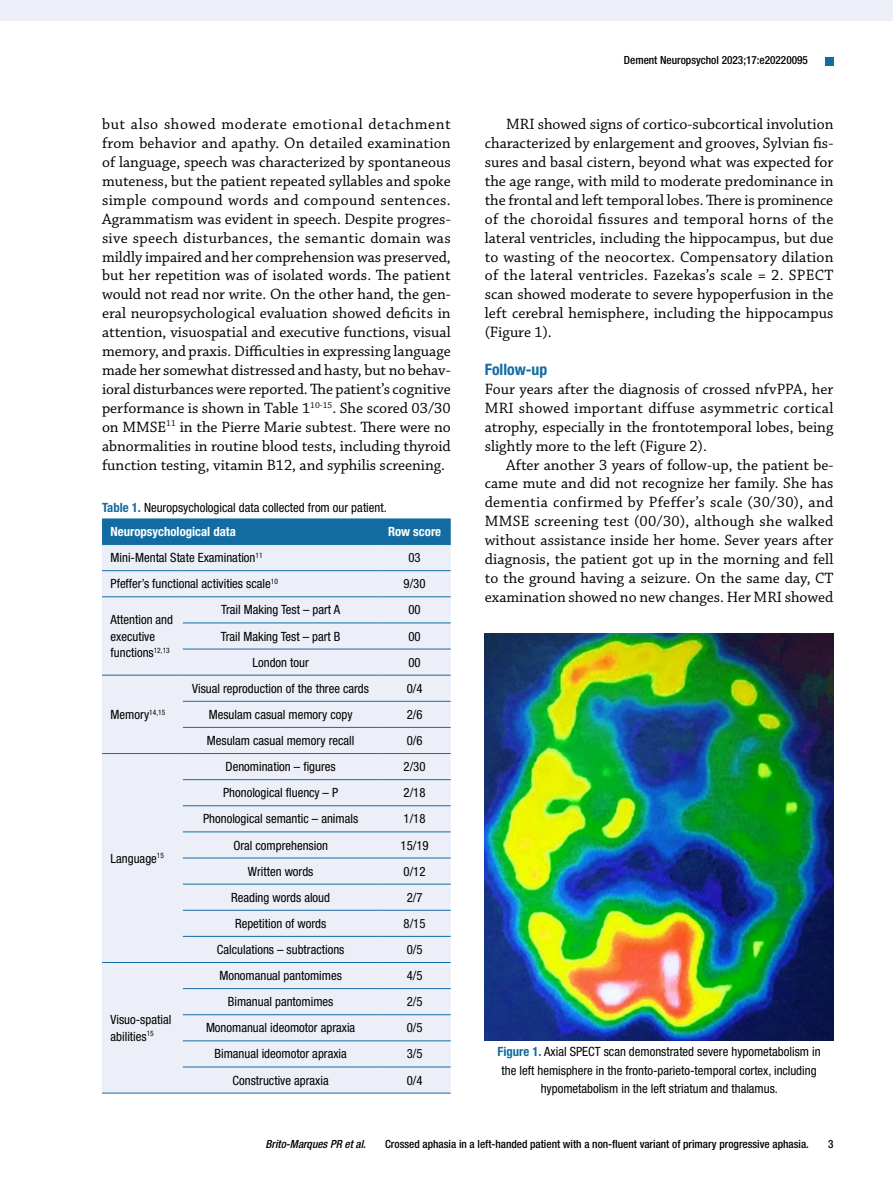
<style>
.page{position:relative;width:893px;height:1191px;background:#fff}
.page>*{position:absolute;margin:0;border:0;box-sizing:border-box;transform-origin:0 0}
.t1{font:15.75px/18.9px "Chaparral Pro";color:#000;text-align:justify}
.t2{font:700 condensed 15.75px "Helvetica Neue LT Std";color:#126ca2}
.t3{font:condensed 12.75px/16.5px "Helvetica Neue LT Std";color:#000}
.t4{font:700 condensed 12.75px "Helvetica Neue LT Std";color:#fff}
.t5{font:500 condensed 11.25px "Helvetica Neue LT Std";color:#000}
.t6{font:italic 500 condensed 11.25px "Helvetica Neue LT Std";color:#000}
.s1{font-weight:700;color:#126ca2}
.s2{font-weight:700;color:#fff}
</style>
<div class="page">
<div style="left:0;top:0;width:893px;height:21px;background:#eceff7"></div>
<div style="left:825px;top:57px;width:8px;height:8px;background:#126ca2"></div>
<div style="left:102px;top:518px;width:349px;height:26px;background:#126ca2"></div>
<div style="left:102px;top:545px;width:349px;height:547px;background:#eceff7"></div>
<hr style="left:102px;top:544px;width:81px;height:1px;background:#126ca2">
<hr style="left:183px;top:544px;width:195px;height:1px;background:#126ca2">
<hr style="left:378px;top:544px;width:73px;height:1px;background:#126ca2">
<hr style="left:102px;top:570px;width:81px;height:1px;background:#126ca2">
<hr style="left:183px;top:570px;width:195px;height:1px;background:#126ca2">
<hr style="left:378px;top:570px;width:73px;height:1px;background:#126ca2">
<hr style="left:102px;top:596px;width:81px;height:1px;background:#126ca2">
<hr style="left:183px;top:596px;width:195px;height:1px;background:#126ca2">
<hr style="left:378px;top:596px;width:73px;height:1px;background:#126ca2">
<hr style="left:183px;top:622px;width:195px;height:1px;background:#126ca2">
<hr style="left:378px;top:622px;width:73px;height:1px;background:#126ca2">
<hr style="left:183px;top:648px;width:195px;height:1px;background:#126ca2">
<hr style="left:378px;top:648px;width:73px;height:1px;background:#126ca2">
<hr style="left:102px;top:675px;width:81px;height:1px;background:#126ca2">
<hr style="left:183px;top:675px;width:195px;height:1px;background:#126ca2">
<hr style="left:378px;top:675px;width:73px;height:1px;background:#126ca2">
<hr style="left:183px;top:701px;width:195px;height:1px;background:#126ca2">
<hr style="left:378px;top:701px;width:73px;height:1px;background:#126ca2">
<hr style="left:183px;top:727px;width:195px;height:1px;background:#126ca2">
<hr style="left:378px;top:727px;width:73px;height:1px;background:#126ca2">
<hr style="left:102px;top:753px;width:81px;height:1px;background:#126ca2">
<hr style="left:183px;top:753px;width:195px;height:1px;background:#126ca2">
<hr style="left:378px;top:753px;width:73px;height:1px;background:#126ca2">
<hr style="left:183px;top:779px;width:195px;height:1px;background:#126ca2">
<hr style="left:378px;top:779px;width:73px;height:1px;background:#126ca2">
<hr style="left:183px;top:805px;width:195px;height:1px;background:#126ca2">
<hr style="left:378px;top:805px;width:73px;height:1px;background:#126ca2">
<hr style="left:183px;top:831px;width:195px;height:1px;background:#126ca2">
<hr style="left:378px;top:831px;width:73px;height:1px;background:#126ca2">
<hr style="left:183px;top:857px;width:195px;height:1px;background:#126ca2">
<hr style="left:378px;top:857px;width:73px;height:1px;background:#126ca2">
<hr style="left:183px;top:883px;width:195px;height:1px;background:#126ca2">
<hr style="left:378px;top:883px;width:73px;height:1px;background:#126ca2">
<hr style="left:183px;top:910px;width:195px;height:1px;background:#126ca2">
<hr style="left:378px;top:910px;width:73px;height:1px;background:#126ca2">
<hr style="left:183px;top:936px;width:195px;height:1px;background:#126ca2">
<hr style="left:378px;top:936px;width:73px;height:1px;background:#126ca2">
<hr style="left:102px;top:962px;width:81px;height:1px;background:#126ca2">
<hr style="left:102px;top:1092px;width:81px;height:1px;background:#126ca2">
<hr style="left:183px;top:962px;width:195px;height:1px;background:#126ca2">
<hr style="left:378px;top:962px;width:73px;height:1px;background:#126ca2">
<hr style="left:183px;top:988px;width:195px;height:1px;background:#126ca2">
<hr style="left:378px;top:988px;width:73px;height:1px;background:#126ca2">
<hr style="left:183px;top:1014px;width:195px;height:1px;background:#126ca2">
<hr style="left:378px;top:1014px;width:73px;height:1px;background:#126ca2">
<hr style="left:183px;top:1040px;width:195px;height:1px;background:#126ca2">
<hr style="left:378px;top:1040px;width:73px;height:1px;background:#126ca2">
<hr style="left:183px;top:1066px;width:195px;height:1px;background:#126ca2">
<hr style="left:378px;top:1066px;width:73px;height:1px;background:#126ca2">
<hr style="left:183px;top:1092px;width:195px;height:1px;background:#126ca2">
<hr style="left:378px;top:1092px;width:73px;height:1px;background:#126ca2">
<img style="left:485px;top:633px;width:348px;height:407px">
<p class="t5" style="left:624px;top:54px;width:186px">Dement Neuropsychol 2023;17:e20220095</p>
<p class="t1" style="left:102px;top:115px;width:350px">but also showed moderate emotional detachment from behavior and apathy. On detailed examination of language, speech was characterized by spontaneous muteness, but the patient repeated syllables and spoke simple compound words and compound sentences.<br>Agrammatism was evident in speech. Despite progres&shy;sive speech disturbances, the semantic domain was mildly impaired and her comprehension was preserved, but her repetition was of isolated words. The patient would not read nor write. On the other hand, the gen&shy;eral neuropsychological evaluation showed deficits in attention, visuospatial and executive functions, visual memory, and praxis. Difficulties in expressing language made her somewhat distressed and hasty, but no behav&shy;ioral disturbances were reported. The patient’s cognitive performance is shown in Table 1<sup>10-15</sup>. She scored 03/30 on MMSE<sup>11</sup> in the Pierre Marie subtest. There were no abnormalities in routine blood tests, including thyroid function testing, vitamin B12, and syphilis screening.</p>
<p class="t1" style="left:485px;top:115px;width:350px;text-indent:21px">MRI showed signs of cortico-subcortical involution characterized by enlargement and grooves, Sylvian fis&shy;sures and basal cistern, beyond what was expected for the age range, with mild to moderate predominance in the frontal and left temporal lobes. There is prominence of the choroidal fissures and temporal horns of the lateral ventricles, including the hippocampus, but due to wasting of the neocortex. Compensatory dilation of the lateral ventricles. Fazekas’s scale = 2. SPECT scan showed moderate to severe hypoperfusion in the left cerebral hemisphere, including the hippocampus (Figure 1).</p>
<p class="t2" style="left:485px;top:360px;width:64px">Follow-up</p>
<p class="t1" style="left:485px;top:380px;width:350px">Four years after the diagnosis of crossed nfvPPA, her MRI showed important diffuse asymmetric cortical atrophy, especially in the frontotemporal lobes, being slightly more to the left (Figure 2).</p>
<p class="t1" style="left:485px;top:456px;width:350px;text-indent:21px">After another 3 years of follow-up, the patient be&shy;came mute and did not recognize her family. She has dementia confirmed by Pfeffer’s scale (30/30), and MMSE screening test (00/30), although she walked without assistance inside her home. Sever years after diagnosis, the patient got up in the morning and fell to the ground having a seizure. On the same day, CT examination showed no new changes. Her MRI showed</p>
<p class="t3" style="left:111px;top:495px;width:278px;line-height:24px;text-indent:-9px"><span class="s1">Table 1.</span> Neuropsychological data collected from our patient.<br><span class="s2">Neuropsychological data</span></p>
<p class="t4" style="left:388px;top:524px;width:55px">Row score</p>
<p class="t3" style="left:111px;top:549px;width:154px">Mini-Mental State Examination<sup>11</sup></p>
<p class="t3" style="left:408px;top:549px;width:14px">03</p>
<p class="t3" style="left:111px;top:575px;width:169px">Pfeffer’s functional activities scale<sup>10</sup></p>
<p class="t3" style="left:404px;top:575px;width:23px">9/30</p>
<p class="t3" style="left:111px;top:611px;width:64px">Attention and executive functions<sup>12,13</sup></p>
<p class="t3" style="left:221px;top:601px;width:121px">Trail Making Test – part A</p>
<p class="t3" style="left:408px;top:601px;width:14px">00</p>
<p class="t3" style="left:221px;top:627px;width:121px">Trail Making Test – part B</p>
<p class="t3" style="left:408px;top:627px;width:14px">00</p>
<p class="t3" style="left:252px;top:654px;width:58px">London tour</p>
<p class="t3" style="left:408px;top:654px;width:14px">00</p>
<p class="t3" style="left:111px;top:706px;width:56px">Memory<sup>14,15</sup></p>
<p class="t3" style="left:111px;top:849px;width:55px">Language<sup>15</sup></p>
<p class="t3" style="left:111px;top:1011px;width:62px">Visuo-spatial abilities<sup>15</sup></p>
<p class="t3" style="left:192px;top:680px;width:178px">Visual reproduction of the three cards</p>
<p class="t3" style="left:407px;top:680px;width:17px">0/4</p>
<p class="t3" style="left:209px;top:706px;width:145px">Mesulam casual memory copy</p>
<p class="t3" style="left:407px;top:706px;width:17px">2/6</p>
<p class="t3" style="left:207px;top:732px;width:149px">Mesulam casual memory recall</p>
<p class="t3" style="left:407px;top:732px;width:17px">0/6</p>
<p class="t3" style="left:226px;top:758px;width:112px">Denomination – figures</p>
<p class="t3" style="left:404px;top:758px;width:23px">2/30</p>
<p class="t3" style="left:223px;top:784px;width:117px">Phonological fluency – P</p>
<p class="t3" style="left:404px;top:784px;width:23px">2/18</p>
<p class="t3" style="left:203px;top:810px;width:157px">Phonological semantic – animals</p>
<p class="t3" style="left:404px;top:810px;width:23px">1/18</p>
<p class="t3" style="left:233px;top:836px;width:96px">Oral comprehension</p>
<p class="t3" style="left:401px;top:836px;width:30px">15/19</p>
<p class="t3" style="left:248px;top:862px;width:67px">Written words</p>
<p class="t3" style="left:404px;top:862px;width:23px">0/12</p>
<p class="t3" style="left:231px;top:889px;width:100px">Reading words aloud</p>
<p class="t3" style="left:407px;top:889px;width:17px">2/7</p>
<p class="t3" style="left:235px;top:915px;width:93px">Repetition of words</p>
<p class="t3" style="left:404px;top:915px;width:23px">8/15</p>
<p class="t3" style="left:217px;top:941px;width:129px">Calculations – subtractions</p>
<p class="t3" style="left:407px;top:941px;width:17px">0/5</p>
<p class="t3" style="left:219px;top:967px;width:124px">Monomanual pantomimes</p>
<p class="t3" style="left:407px;top:967px;width:17px">4/5</p>
<p class="t3" style="left:228px;top:993px;width:107px">Bimanual pantomimes</p>
<p class="t3" style="left:407px;top:993px;width:17px">2/5</p>
<p class="t3" style="left:206px;top:1019px;width:151px">Monomanual ideomotor apraxia</p>
<p class="t3" style="left:407px;top:1019px;width:17px">0/5</p>
<p class="t3" style="left:214px;top:1045px;width:134px">Bimanual ideomotor apraxia</p>
<p class="t3" style="left:407px;top:1045px;width:17px">3/5</p>
<p class="t3" style="left:233px;top:1071px;width:98px">Constructive apraxia</p>
<p class="t3" style="left:407px;top:1071px;width:17px">0/4</p>
<p class="t3" style="left:498px;top:1041px;width:325px;line-height:18.9px;text-align:center"><span class="s1">Figure 1.</span> Axial SPECT scan demonstrated severe hypometabolism in the left hemisphere in the fronto-parieto-temporal cortex, including hypometabolism in the left striatum and thalamus.</p>
<p class="t6" style="left:265px;top:1137px;width:102px">Brito-Marques PR et al.</p>
<p class="t5" style="left:385px;top:1137px;width:425px">Crossed aphasia in a left-handed patient with a non-fluent variant of primary progressive aphasia.</p>
<p class="t5" style="left:828px;top:1137px;width:7px">3</p>
</div>
